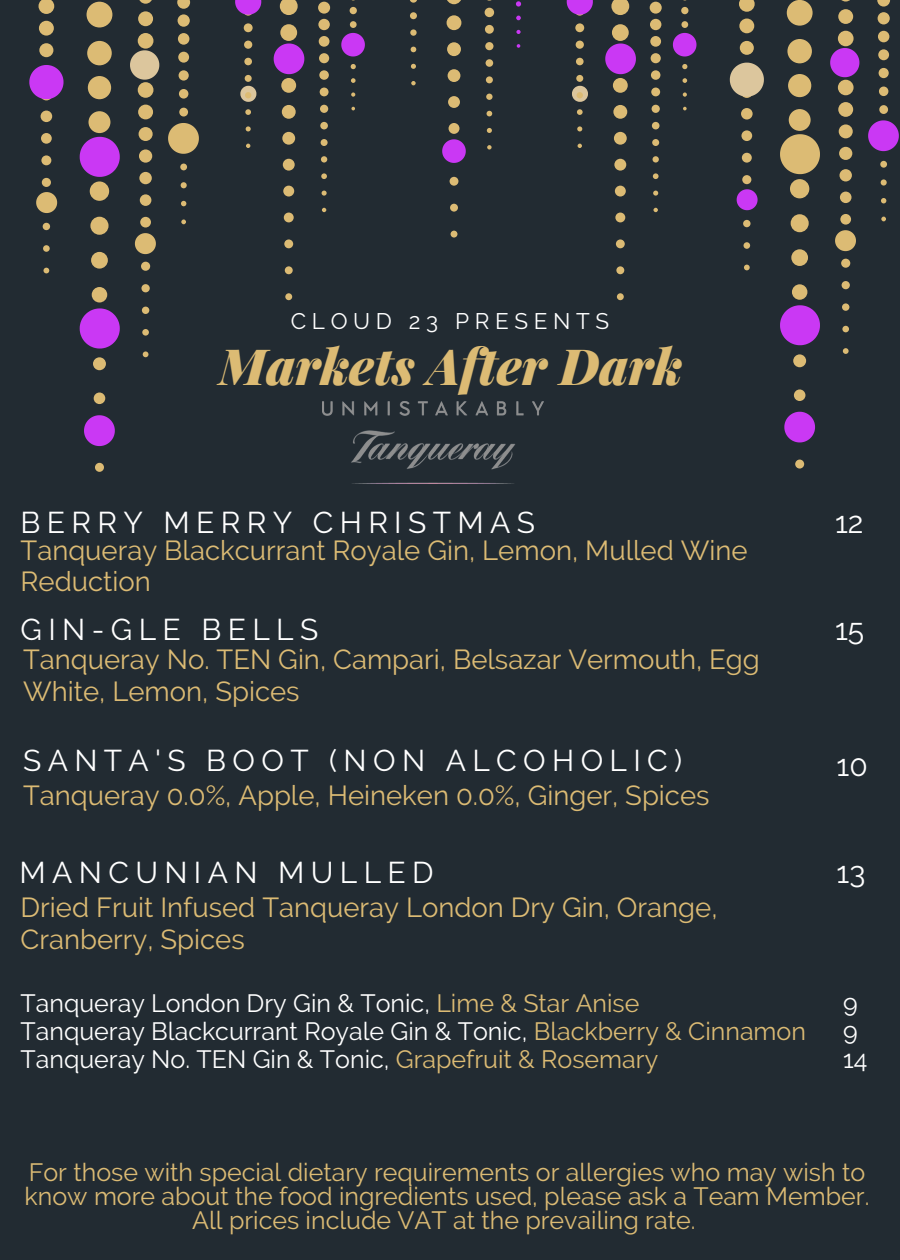
<style>
.page{position:relative;width:900px;height:1260px;background:#222b32}
.page>*{position:absolute;margin:0;border:0;box-sizing:border-box;transform-origin:0 0}
.t1{font:italic 900 50px "Playfair Display";color:#dcbb74}
.t2{font:30px "Raleway";letter-spacing:.215em;color:#fff}
.t3{font:27.5px/32px "Raleway";color:#dcbb74}
.t4{font:25px/24.5px "Raleway";color:#dcbb74;text-align:center}
.t5{font:25px "Raleway";color:#fff}
.t6{font:22.5px "Raleway";letter-spacing:.25em;color:#fff}
.s1{color:#dcbb74}
</style>
<div class="page">
<svg style="left:168px;top:0;width:31px;height:224px"></svg>
<svg style="left:80px;top:1px;width:40px;height:471px"></svg>
<svg style="left:130px;top:0;width:29px;height:357px"></svg>
<svg style="left:29px;top:0;width:35px;height:273px"></svg>
<svg style="left:318px;top:1px;width:12px;height:211px"></svg>
<svg style="left:274px;top:0;width:30px;height:300px"></svg>
<svg style="left:341px;top:0;width:24px;height:110px"></svg>
<svg style="left:235px;top:0;width:26px;height:148px"></svg>
<svg style="left:410px;top:0;width:7px;height:85px"></svg>
<svg style="left:484px;top:0;width:11px;height:150px"></svg>
<svg style="left:516px;top:1px;width:6px;height:47px"></svg>
<svg style="left:868px;top:0;width:31px;height:221px"></svg>
<svg style="left:780px;top:0;width:40px;height:469px"></svg>
<svg style="left:830px;top:0;width:29px;height:354px"></svg>
<svg style="left:730px;top:0;width:34px;height:270px"></svg>
<svg style="left:649px;top:1px;width:13px;height:211px"></svg>
<svg style="left:605px;top:0;width:31px;height:300px"></svg>
<svg style="left:673px;top:0;width:23px;height:110px"></svg>
<svg style="left:567px;top:0;width:26px;height:148px"></svg>
<svg style="left:442px;top:0;width:24px;height:238px"></svg>
<img style="left:322px;top:401px;width:221px;height:83px">
<p class="t6" style="left:291px;top:308px;width:320px">CLOUD 23 PRESENTS</p>
<p class="t1" style="left:219px;top:331px;width:465px">Markets After Dark</p>
<p class="t2" style="left:21px;top:505px;width:516px">BERRY MERRY CHRISTMAS</p>
<p class="t3" style="left:21px;top:534px;width:729px">Tanqueray Blackcurrant Royale Gin, Lemon, Mulled Wine<br>Reduction</p>
<p class="t2" style="left:21px;top:612px;width:299px">GIN-GLE BELLS</p>
<p class="t3" style="left:23px;top:643px;width:738px">Tanqueray No. TEN Gin, Campari, Belsazar Vermouth, Egg<br>White, Lemon, Spices</p>
<p class="t2" style="left:23px;top:743px;width:661px">SANTA'S BOOT (NON ALCOHOLIC)</p>
<p class="t3" style="left:23px;top:780px;width:688px">Tanqueray 0.0%, Apple, Heineken 0.0%, Ginger, Spices</p>
<p class="t2" style="left:20px;top:855px;width:416px">MANCUNIAN MULLED</p>
<p class="t3" style="left:21px;top:891px;width:698px">Dried Fruit Infused Tanqueray London Dry Gin, Orange,<br>Cranberry, Spices</p>
<p class="t5" style="left:21px;top:988px;width:620px">Tanqueray London Dry Gin &amp; Tonic, <span class="s1">Lime &amp; Star Anise</span></p>
<p class="t5" style="left:21px;top:1016px;width:787px">Tanqueray Blackcurrant Royale Gin &amp; Tonic, <span class="s1">Blackberry &amp; Cinnamon</span></p>
<p class="t5" style="left:21px;top:1044px;width:639px">Tanqueray No. TEN Gin &amp; Tonic, <span class="s1">Grapefruit &amp; Rosemary</span></p>
<p class="t2" style="left:835px;top:505px;width:30px">12</p>
<p class="t2" style="left:835px;top:612px;width:31px">15</p>
<p class="t2" style="left:837px;top:747px;width:33px">10</p>
<p class="t2" style="left:837px;top:855px;width:30px">13</p>
<p class="t5" style="left:843px;top:988px;width:16px">9</p>
<p class="t5" style="left:843px;top:1016px;width:16px">9</p>
<p class="t5" style="left:843px;top:1044px;width:26px">14</p>
<p class="t4" style="left:25px;top:1160px;width:846px">For those with special dietary requirements or allergies who may wish to know more about the food ingredients used, please ask a Team Member.<br>All prices include VAT at the prevailing rate.</p>
</div>
